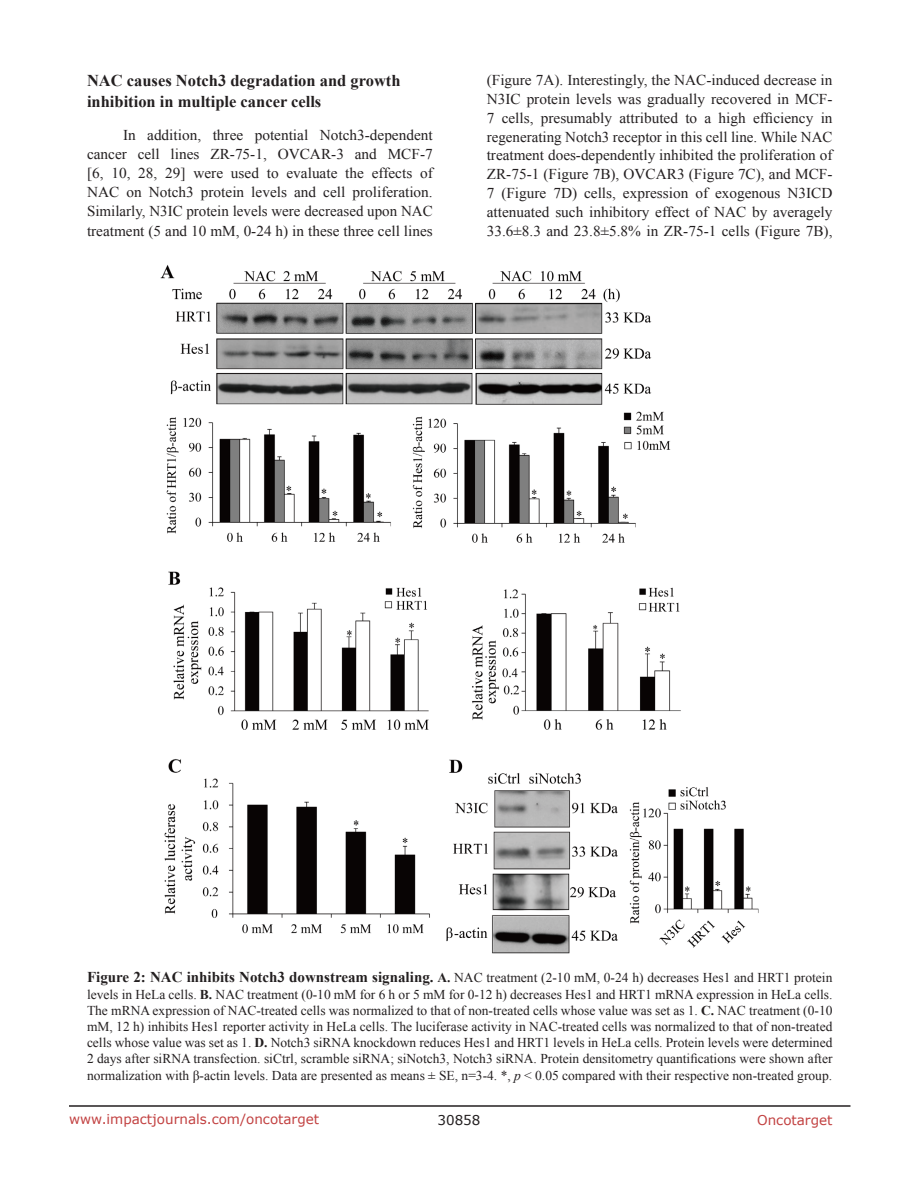
<style>
.page{position:relative;width:918px;height:1188px;background:#fff}
.page>*{position:absolute;margin:0;border:0;box-sizing:border-box;transform-origin:0 0}
.SubHeading{font:700 16.5px/21px "Times New Roman";color:#231f20}
.BodyText{font:15px/18.8px "Times New Roman";color:#231f20;text-align:justify}
.figuretext{font:13.5px/16.2px "Times New Roman";color:#231f20;text-align:justify}
.t1{font:13.5px "Verdana";color:#c24141}
.t2{font:13.5px "Verdana";color:#231f20}
.s1{font-weight:700;font-size:15px}
.s2{font-weight:700}
.s3{font-style:italic}
</style>
<div class="page">
<hr style="left:69px;top:1105px;width:781px;height:2px;background:#231f20">
<img style="left:160px;top:265px;width:599px;height:689px">
<p class="SubHeading" style="left:87px;top:70px;width:315px">NAC causes Notch3 degradation and growth inhibition in multiple cancer cells</p>
<p class="BodyText" style="left:87px;top:125px;width:347px;line-height:19.2px;text-indent:36px">In addition, three potential Notch3-dependent cancer cell lines ZR-75-1, OVCAR-3 and MCF-7 [6, 10, 28, 29] were used to evaluate the effects of NAC on Notch3 protein levels and cell proliferation.<br>Similarly, N3IC protein levels were decreased upon NAC treatment (5 and 10 mM, 0-24 h) in these three cell lines</p>
<p class="BodyText" style="left:487px;top:71px;width:347px">(Figure 7A). Interestingly, the NAC-induced decrease in N3IC protein levels was gradually recovered in MCF-7 cells, presumably attributed to a high efficiency in regenerating Notch3 receptor in this cell line. While NAC treatment does-dependently inhibited the proliferation of ZR-75-1 (Figure 7B), OVCAR3 (Figure 7C), and MCF-7 (Figure 7D) cells, expression of exogenous N3ICD attenuated such inhibitory effect of NAC by averagely 33.6±8.3 and 23.8±5.8% in ZR-75-1 cells (Figure 7B),</p>
<p class="figuretext" style="left:87px;top:970px;width:747px"><span class="s1">Figure 2: NAC inhibits Notch3 downstream signaling.</span> <span class="s2">A.</span> NAC treatment (2-10 mM, 0-24 h) decreases Hes1 and HRT1 protein levels in HeLa cells. <span class="s2">B.</span> NAC treatment (0-10 mM for 6 h or 5 mM for 0-12 h) decreases Hes1 and HRT1 mRNA expression in HeLa cells.<br>The mRNA expression of NAC-treated cells was normalized to that of non-treated cells whose value was set as 1. <span class="s2">C.</span> NAC treatment (0-10 mM, 12 h) inhibits Hes1 reporter activity in HeLa cells. The luciferase activity in NAC-treated cells was normalized to that of non-treated cells whose value was set as 1. <span class="s2">D.</span> Notch3 siRNA knockdown reduces Hes1 and HRT1 levels in HeLa cells. Protein levels were determined 2 days after siRNA transfection. siCtrl, scramble siRNA; siNotch3, Notch3 siRNA. Protein densitometry quantifications were shown after normalization with β-actin levels. Data are presented as means ± SE, n=3-4. *, <span class="s3">p</span> &lt; 0.05 compared with their respective non-treated group.</p>
<p class="t1" style="left:69px;top:1110px;width:252px">www.impactjournals.com/oncotarget</p>
<p class="t2" style="left:438px;top:1111px;width:44px">30858</p>
<p class="t1" style="left:757px;top:1111px;width:77px">Oncotarget</p>
</div>
